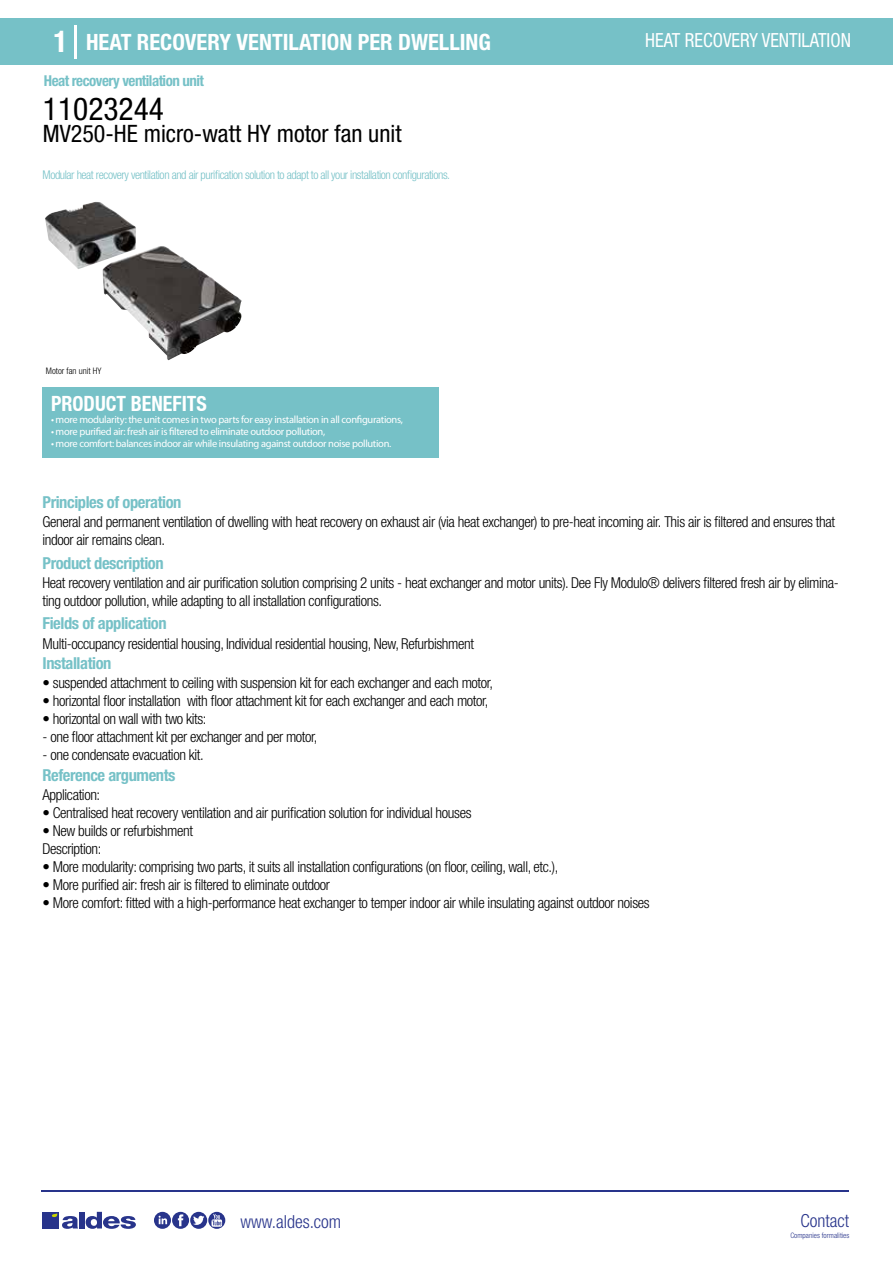
<style>
.page{position:relative;width:893px;height:1263px;background:#fff}
.page>*{position:absolute;margin:0;border:0;box-sizing:border-box;transform-origin:0 0}
.t1{font:condensed 31.5px "Helvetica Neue LT Std";color:#000}
.t2{font:condensed 24px "Helvetica Neue LT Std";color:#000}
.t3{font:700 condensed 22.5px "Helvetica Neue LT Std";color:#fff}
.t4{font:700 condensed 21px "Helvetica Neue";color:#fff;scale:.95 1}
.t5{font:condensed 19.5px "Helvetica Neue LT Std";color:#fff;scale:.95 1}
.t6{font:300 condensed 18px "Helvetica Neue";color:#28348b}
.t7{font:700 condensed 16.5px "Helvetica Neue LT Std";letter-spacing:-.025em;color:#76c1c7}
.t8{font:300 condensed 15px/18px "Helvetica Neue LT Std";letter-spacing:-.025em;color:#000}
.t9{font:700 condensed 15px "Helvetica Neue LT Std";letter-spacing:-.035em;color:#76c1c7}
.t10{font:300 condensed 12px "Helvetica Neue LT Std";letter-spacing:-.035em;color:#76c1c7}
.t11{font:10.5px "Myriad Pro";letter-spacing:-.03em;color:#fff}
.t12{font:300 condensed 9px "Helvetica Neue";color:#000}
.t13{font:300 condensed 7.5px "Helvetica Neue";color:#28348b}
.s1{font-size:30px}
</style>
<div class="page">
<div style="left:0;top:18px;width:893px;height:46px;background:#76c1c7"></div>
<div style="left:43px;top:387px;width:396px;height:70px;background:#76c1c7"></div>
<hr style="left:74px;top:25px;width:2px;height:33px;background:#fff">
<svg style="left:45px;top:202px;width:197px;height:159px"></svg>
<hr style="left:41px;top:1190px;width:808px;height:1px;background:#28348b">
<svg style="left:154px;top:1212px;width:71px;height:17px"></svg>
<div style="left:42px;top:1212px;width:17px;height:16px;background:#28348b"></div>
<div style="left:79px;top:1212px;width:5px;height:16px;background:#28348b"></div>
<svg style="left:86px;top:1212px;width:50px;height:17px"></svg>
<svg style="left:52px;top:1213px;width:26px;height:16px"></svg>
<h3 class="t3" style="left:54px;top:28px;width:439px"><span class="s1">1</span> HEAT RECOVERY VENTILATION PER DWELLING</h3>
<h3 class="t5" style="left:645px;top:29px;width:218px">HEAT RECOVERY VENTILATION</h3>
<p class="t9" style="left:44px;top:71px;width:162px">Heat recovery ventilation unit</p>
<h1 class="t1" style="left:43px;top:91px;width:122px">11023244</h1>
<h2 class="t2" style="left:43px;top:120px;width:360px">MV250-HE micro-watt HY motor fan unit</h2>
<p class="t10" style="left:43px;top:167px;width:409px">Modular heat recovery ventilation and air purification solution to adapt to all your installation configurations.</p>
<p class="t12" style="left:46px;top:365px;width:58px">Dee Fly Modulo®</p>
<p class="t12" style="left:46px;top:365px;width:57px">Motor fan unit HY</p>
<h3 class="t4" style="left:51px;top:391px;width:166px">PRODUCT BENEFITS</h3>
<p class="t11" style="left:51px;top:413px;width:353px">• more modularity: the unit comes in two parts for easy installation in all configurations,</p>
<p class="t11" style="left:51px;top:425px;width:276px">• more purified air: fresh air is filtered to eliminate outdoor pollution,</p>
<p class="t11" style="left:51px;top:437px;width:342px">• more comfort: balances indoor air while insulating against outdoor noise pollution.</p>
<p class="t7" style="left:43px;top:492px;width:140px">Principles of operation</p>
<p class="t8" style="left:43px;top:513px;width:794px">General and permanent ventilation of dwelling with heat recovery on exhaust air (via heat exchanger) to pre-heat incoming air. This air is filtered and ensures that indoor air remains clean.</p>
<p class="t8" style="left:43px;top:573px;width:798px">Heat recovery ventilation and air purification solution comprising 2 units - heat exchanger and motor units). Dee Fly Modulo® delivers filtered fresh air by elimina&shy;ting outdoor pollution, while adapting to all installation configurations.</p>
<p class="t8" style="left:43px;top:634px;width:433px">Multi-occupancy residential housing, Individual residential housing, New, Refurbishment</p>
<p class="t8" style="left:43px;top:674px;width:452px">• suspended attachment to ceiling with suspension kit for each exchanger and each motor,</p>
<p class="t8" style="left:43px;top:692px;width:447px">• horizontal floor installation with floor attachment kit for each exchanger and each motor,</p>
<p class="t8" style="left:43px;top:710px;width:165px">• horizontal on wall with two kits:</p>
<p class="t8" style="left:43px;top:728px;width:276px">- one floor attachment kit per exchanger and per motor,</p>
<p class="t8" style="left:43px;top:746px;width:163px">- one condensate evacuation kit.</p>
<p class="t7" style="left:43px;top:553px;width:123px">Product description</p>
<p class="t7" style="left:43px;top:613px;width:126px">Fields of application</p>
<p class="t7" style="left:43px;top:653px;width:70px">Installation</p>
<p class="t7" style="left:43px;top:765px;width:135px">Reference arguments</p>
<p class="t8" style="left:43px;top:785px;width:59px">Application:</p>
<p class="t8" style="left:43px;top:803px;width:430px">• Centralised heat recovery ventilation and air purification solution for individual houses</p>
<p class="t8" style="left:43px;top:821px;width:152px">• New builds or refurbishment<br>Description:</p>
<p class="t8" style="left:43px;top:857px;width:517px">• More modularity: comprising two parts, it suits all installation configurations (on floor, ceiling, wall, etc.),</p>
<p class="t8" style="left:43px;top:875px;width:289px">• More purified air: fresh air is filtered to eliminate outdoor</p>
<p class="t8" style="left:43px;top:893px;width:609px">• More comfort: fitted with a high-performance heat exchanger to temper indoor air while insulating against outdoor noises</p>
<p class="t6" style="left:240px;top:1211px;width:102px">www.aldes.com</p>
<p class="t6" style="left:800px;top:1211px;width:50px">Contact</p>
<p class="t13" style="left:790px;top:1230px;width:60px">Companies formalities</p>
</div>
